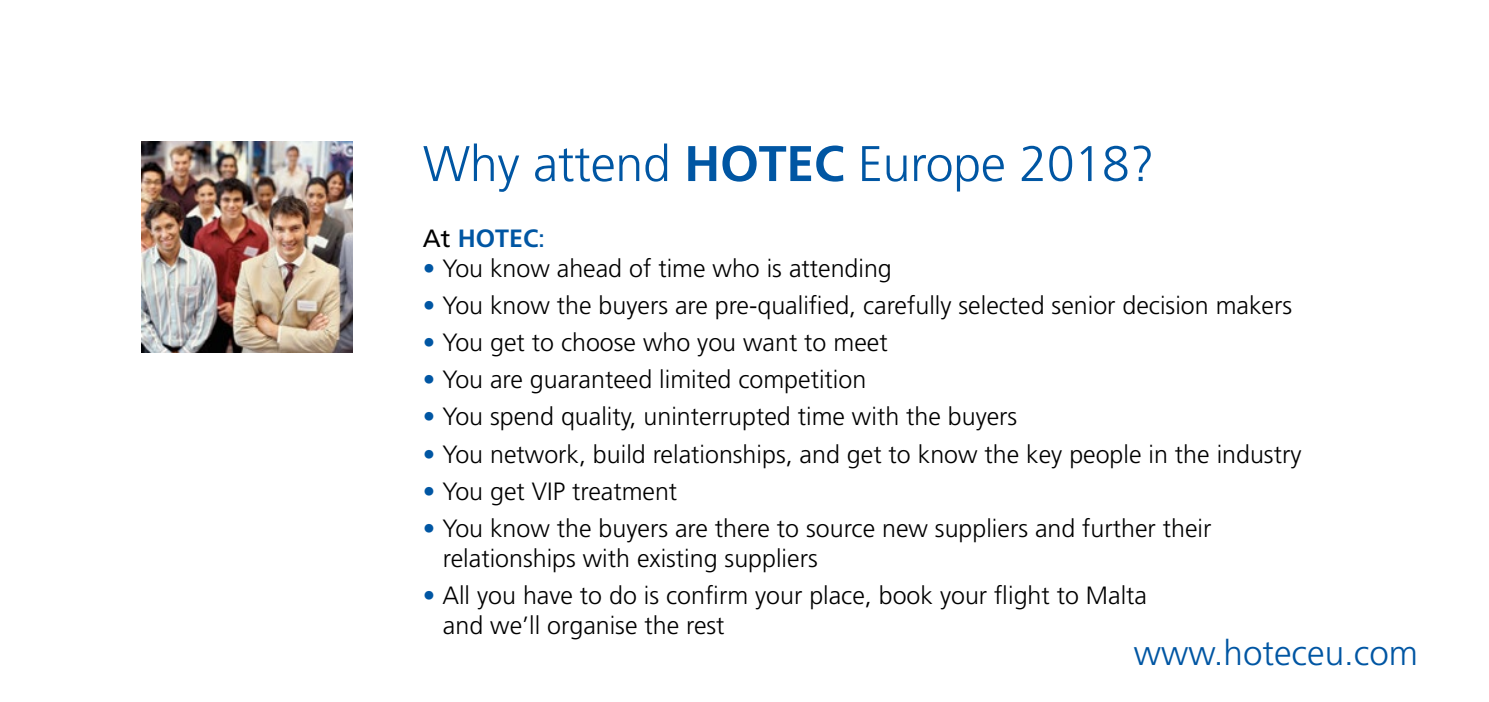
<style>
.page{position:relative;width:1489px;height:702px;background:#fff}
.page>*{position:absolute;margin:0;border:0;box-sizing:border-box;transform-origin:0 0}
.t1{font:300 50px "Frutiger";letter-spacing:-.005em;color:#0056a3}
.t2{font:300 35px "Frutiger";color:#0056a3}
.t3{font:300 25px/30px "Frutiger";color:#000}
.t4{font:700 25px "Frutiger";color:#0056a3}
.s1{font-weight:700}
.s2{font-weight:400;color:#000}
.s3{font-weight:400}
.s4{color:#0056a3}
</style>
<div class="page">
<img style="left:142px;top:142px;width:210px;height:210px">
<h1 class="t1" style="left:423px;top:135px;width:733px">Why attend <span class="s1">HOTEC</span> Europe 2018?</h1>
<p class="t4" style="left:423px;top:224px;width:124px"><span class="s2">At</span> HOTEC<span class="s3">:</span></p>
<p class="t3" style="left:423px;top:253px;width:470px"><span class="s4">•</span> You know ahead of time who is attending</p>
<p class="t3" style="left:423px;top:290px;width:870px"><span class="s4">•</span> You know the buyers are pre-qualified, carefully selected senior decision makers</p>
<p class="t3" style="left:423px;top:327px;width:466px"><span class="s4">•</span> You get to choose who you want to meet</p>
<p class="t3" style="left:423px;top:364px;width:445px"><span class="s4">•</span> You are guaranteed limited competition</p>
<p class="t3" style="left:423px;top:402px;width:596px"><span class="s4">•</span> You spend quality, uninterrupted time with the buyers</p>
<p class="t3" style="left:423px;top:439px;width:880px"><span class="s4">•</span> You network, build relationships, and get to know the key people in the industry</p>
<p class="t3" style="left:423px;top:476px;width:256px"><span class="s4">•</span> You get VIP treatment</p>
<p class="t3" style="left:443px;top:513px;width:770px;text-indent:-20px"><span class="s4">•</span> You know the buyers are there to source new suppliers and further their relationships with existing suppliers</p>
<p class="t3" style="left:443px;top:580px;width:705px;text-indent:-20px"><span class="s4">•</span> All you have to do is confirm your place, book your flight to Malta and we’ll organise the rest</p>
<h2 class="t2" style="left:1133px;top:633px;width:285px">www.hoteceu.com</h2>
</div>
